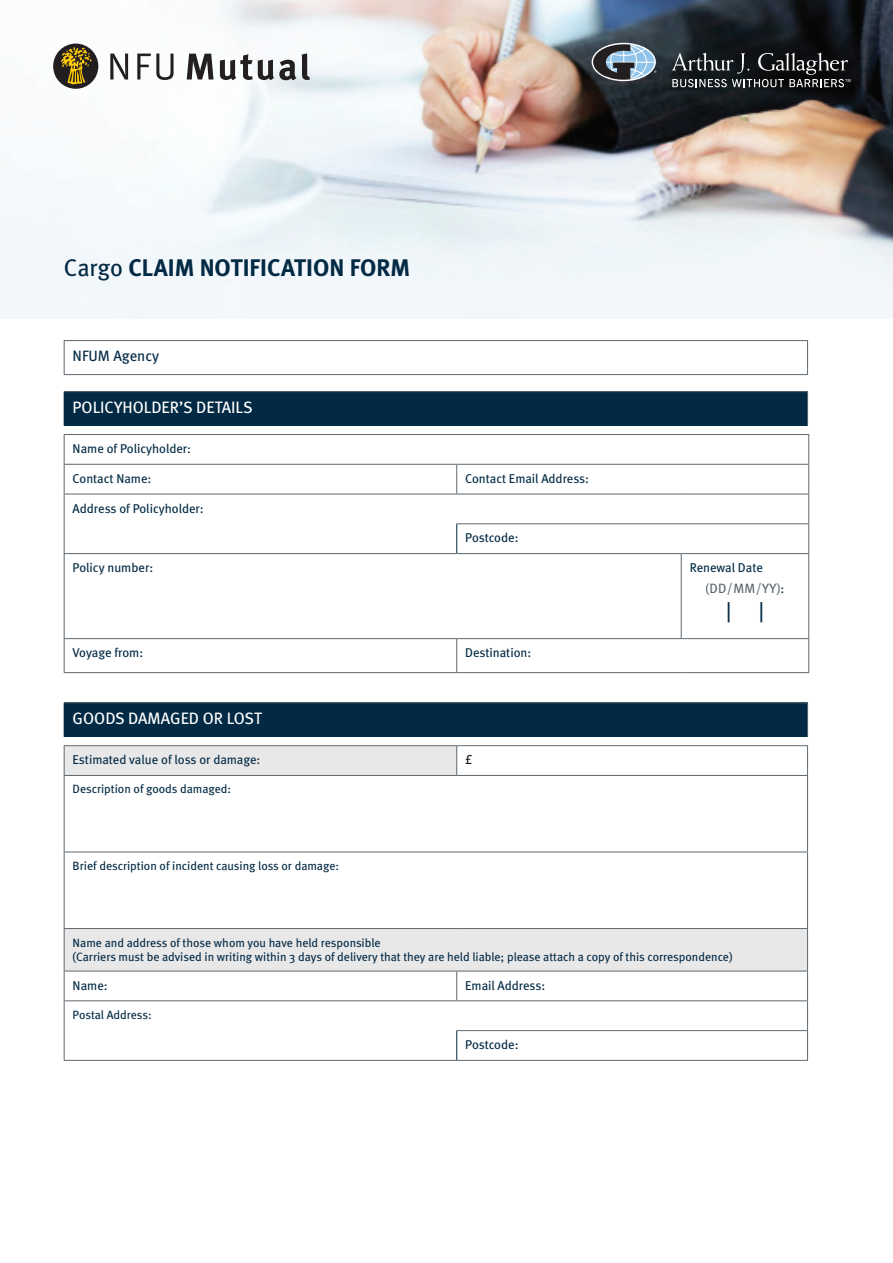
<style>
.page{position:relative;width:893px;height:1263px;background:#fff}
.page>*{position:absolute;margin:0;border:0;box-sizing:border-box;transform-origin:0 0}
.t1{font:700 24px "Meta";color:#032a44}
.t2{font:21px "Meta";color:#032a44}
.t3{font:16.5px "Meta";color:#fff}
.t4{font:15px "Meta";color:#032a44}
.t5{font:13.5px "Meta";color:#5e686f}
.t6{font:12.75px "Meta";color:#032a44}
.t7{font:12.75px "Meta";color:#231f20}
.t8{font:12px/14.4px "Meta";color:#032a44}
.s1{font-weight:400}
.s2{font-size:12.75px}
.s3{font-size:12.75px;color:#032a44}
</style>
<div class="page">
<img style="left:0;top:0;width:893px;height:319px">
<svg style="left:672px;top:53px;width:178px;height:34px;background:#3c3e40"></svg>
<svg style="left:593px;top:44px;width:63px;height:47px;background:#5d6a76"></svg>
<div style="left:53px;top:44px;width:45px;height:45px;background:#231f20;border-radius:50%"></div>
<svg style="left:110px;top:54px;width:18px;height:26px"></svg>
<svg style="left:137px;top:54px;width:37px;height:26px"></svg>
<svg style="left:187px;top:54px;width:27px;height:26px"></svg>
<svg style="left:220px;top:54px;width:76px;height:26px"></svg>
<svg style="left:302px;top:53px;width:8px;height:27px"></svg>
<svg style="left:61px;top:47px;width:31px;height:38px"></svg>
<div style="left:64px;top:392px;width:743px;height:34px;background:#032a44"></div>
<hr style="left:64px;top:341px;width:1px;height:33px;background:#5e686f">
<hr style="left:64px;top:340px;width:744px;height:1px;background:#5e686f">
<hr style="left:64px;top:391px;width:744px;height:1px;background:#5e686f">
<hr style="left:64px;top:374px;width:744px;height:1px;background:#5e686f">
<hr style="left:807px;top:341px;width:1px;height:33px;background:#5e686f">
<hr style="left:807px;top:392px;width:1px;height:34px;background:#5e686f">
<svg style="left:456px;top:465px;width:1px;height:29px"></svg>
<hr style="left:456px;top:639px;width:1px;height:33px;background:#5e686f">
<hr style="left:64px;top:494px;width:393px;height:1px;background:#5e686f">
<hr style="left:457px;top:494px;width:224px;height:1px;background:#5e686f">
<hr style="left:681px;top:494px;width:128px;height:1px;background:#5e686f">
<hr style="left:64px;top:672px;width:393px;height:1px;background:#5e686f">
<hr style="left:456px;top:523px;width:225px;height:1px;background:#5e686f">
<hr style="left:681px;top:523px;width:128px;height:1px;background:#5e686f">
<svg style="left:456px;top:524px;width:1px;height:29px"></svg>
<hr style="left:64px;top:434px;width:393px;height:1px;background:#5e686f">
<hr style="left:457px;top:434px;width:224px;height:1px;background:#5e686f">
<hr style="left:681px;top:434px;width:128px;height:1px;background:#5e686f">
<hr style="left:64px;top:464px;width:393px;height:1px;background:#5e686f">
<svg style="left:64px;top:435px;width:1px;height:59px"></svg>
<hr style="left:457px;top:464px;width:224px;height:1px;background:#5e686f">
<hr style="left:681px;top:464px;width:128px;height:1px;background:#5e686f">
<hr style="left:64px;top:494px;width:1px;height:30px;background:#5e686f">
<svg style="left:64px;top:524px;width:1px;height:29px"></svg>
<hr style="left:64px;top:553px;width:393px;height:1px;background:#5e686f">
<hr style="left:64px;top:554px;width:1px;height:84px;background:#5e686f">
<hr style="left:457px;top:553px;width:224px;height:1px;background:#5e686f">
<hr style="left:681px;top:553px;width:128px;height:1px;background:#5e686f">
<hr style="left:64px;top:638px;width:393px;height:1px;background:#5e686f">
<hr style="left:64px;top:639px;width:1px;height:33px;background:#5e686f">
<hr style="left:457px;top:638px;width:224px;height:1px;background:#5e686f">
<hr style="left:681px;top:638px;width:128px;height:1px;background:#5e686f">
<hr style="left:457px;top:672px;width:224px;height:1px;background:#5e686f">
<hr style="left:681px;top:672px;width:128px;height:1px;background:#5e686f">
<svg style="left:808px;top:435px;width:1px;height:118px"></svg>
<hr style="left:681px;top:554px;width:1px;height:84px;background:#5e686f">
<hr style="left:808px;top:554px;width:1px;height:84px;background:#5e686f">
<hr style="left:808px;top:639px;width:1px;height:33px;background:#5e686f">
<div style="left:64px;top:703px;width:743px;height:34px;background:#032a44"></div>
<hr style="left:64px;top:702px;width:744px;height:1px;background:#5e686f">
<hr style="left:807px;top:703px;width:1px;height:34px;background:#5e686f">
<svg style="left:65px;top:746px;width:742px;height:225px"></svg>
<svg style="left:456px;top:746px;width:1px;height:29px"></svg>
<svg style="left:456px;top:972px;width:1px;height:28px"></svg>
<hr style="left:64px;top:1000px;width:393px;height:1px;background:#5e686f">
<hr style="left:457px;top:1000px;width:351px;height:1px;background:#5e686f">
<hr style="left:456px;top:1030px;width:352px;height:1px;background:#5e686f">
<svg style="left:456px;top:1031px;width:1px;height:29px"></svg>
<hr style="left:64px;top:745px;width:393px;height:1px;background:#5e686f">
<svg style="left:64px;top:746px;width:1px;height:29px"></svg>
<hr style="left:457px;top:745px;width:351px;height:1px;background:#5e686f">
<hr style="left:64px;top:775px;width:393px;height:1px;background:#5e686f">
<hr style="left:64px;top:776px;width:1px;height:76px;background:#5e686f">
<hr style="left:457px;top:775px;width:351px;height:1px;background:#5e686f">
<hr style="left:64px;top:852px;width:393px;height:1px;background:#5e686f">
<hr style="left:64px;top:852px;width:1px;height:76px;background:#5e686f">
<hr style="left:457px;top:852px;width:351px;height:1px;background:#5e686f">
<hr style="left:64px;top:928px;width:393px;height:1px;background:#5e686f">
<hr style="left:64px;top:929px;width:1px;height:42px;background:#5e686f">
<hr style="left:457px;top:928px;width:351px;height:1px;background:#5e686f">
<hr style="left:64px;top:971px;width:393px;height:1px;background:#5e686f">
<hr style="left:457px;top:971px;width:351px;height:1px;background:#5e686f">
<svg style="left:64px;top:971px;width:1px;height:59px"></svg>
<hr style="left:64px;top:1030px;width:1px;height:30px;background:#5e686f">
<hr style="left:64px;top:1060px;width:393px;height:1px;background:#5e686f">
<hr style="left:457px;top:1060px;width:351px;height:1px;background:#5e686f">
<svg style="left:807px;top:746px;width:1px;height:29px"></svg>
<hr style="left:807px;top:776px;width:1px;height:76px;background:#5e686f">
<hr style="left:807px;top:852px;width:1px;height:76px;background:#5e686f">
<hr style="left:807px;top:929px;width:1px;height:42px;background:#5e686f">
<svg style="left:807px;top:971px;width:1px;height:89px"></svg>
<h1 class="t1" style="left:64px;top:254px;width:348px"><span class="s1">Cargo</span> CLAIM NOTIFICATION FORM</h1>
<p class="t4" style="left:73px;top:347px;width:88px">NFUM Agency</p>
<h3 class="t3" style="left:73px;top:398px;width:181px">POLICYHOLDER’S DETAILS</h3>
<p class="t6" style="left:73px;top:441px;width:120px">Name of Policyholder:</p>
<p class="t6" style="left:73px;top:471px;width:80px">Contact Name:</p>
<p class="t6" style="left:465px;top:471px;width:125px">Contact Email Address:</p>
<p class="t6" style="left:73px;top:501px;width:133px">Address of Policyholder:</p>
<p class="t6" style="left:465px;top:530px;width:55px">Postcode:</p>
<p class="t6" style="left:73px;top:560px;width:82px">Policy number:</p>
<p class="t6" style="left:690px;top:560px;width:75px">Renewal Date</p>
<p class="t5" style="left:706px;top:580px;width:80px"><span class="s2">(</span>DD/MM/YY<span class="s2">)</span><span class="s3">:</span></p>
<h2 class="t2" style="left:726px;top:599px;width:7px">|</h2>
<h2 class="t2" style="left:759px;top:599px;width:7px">|</h2>
<p class="t6" style="left:73px;top:645px;width:72px">Voyage from:</p>
<p class="t6" style="left:465px;top:645px;width:68px">Destination:</p>
<h3 class="t3" style="left:73px;top:709px;width:191px">GOODS DAMAGED OR LOST</h3>
<p class="t6" style="left:73px;top:752px;width:189px">Estimated value of loss or damage:</p>
<p class="t7" style="left:465px;top:752px;width:9px">£</p>
<p class="t8" style="left:73px;top:782px;width:160px">Description of goods damaged:</p>
<p class="t8" style="left:73px;top:858px;width:268px">Brief description of incident causing loss or damage:</p>
<p class="t8" style="left:73px;top:935px;width:661px">Name and address of those whom you have held responsible<br>(Carriers must be advised in writing within 3 days of delivery that they are held liable; please attach a copy of this correspondence)</p>
<p class="t6" style="left:73px;top:978px;width:37px">Name:</p>
<p class="t6" style="left:465px;top:978px;width:82px">Email Address:</p>
<p class="t8" style="left:73px;top:1007px;width:81px">Postal Address:</p>
<p class="t6" style="left:465px;top:1037px;width:55px">Postcode:</p>
</div>
